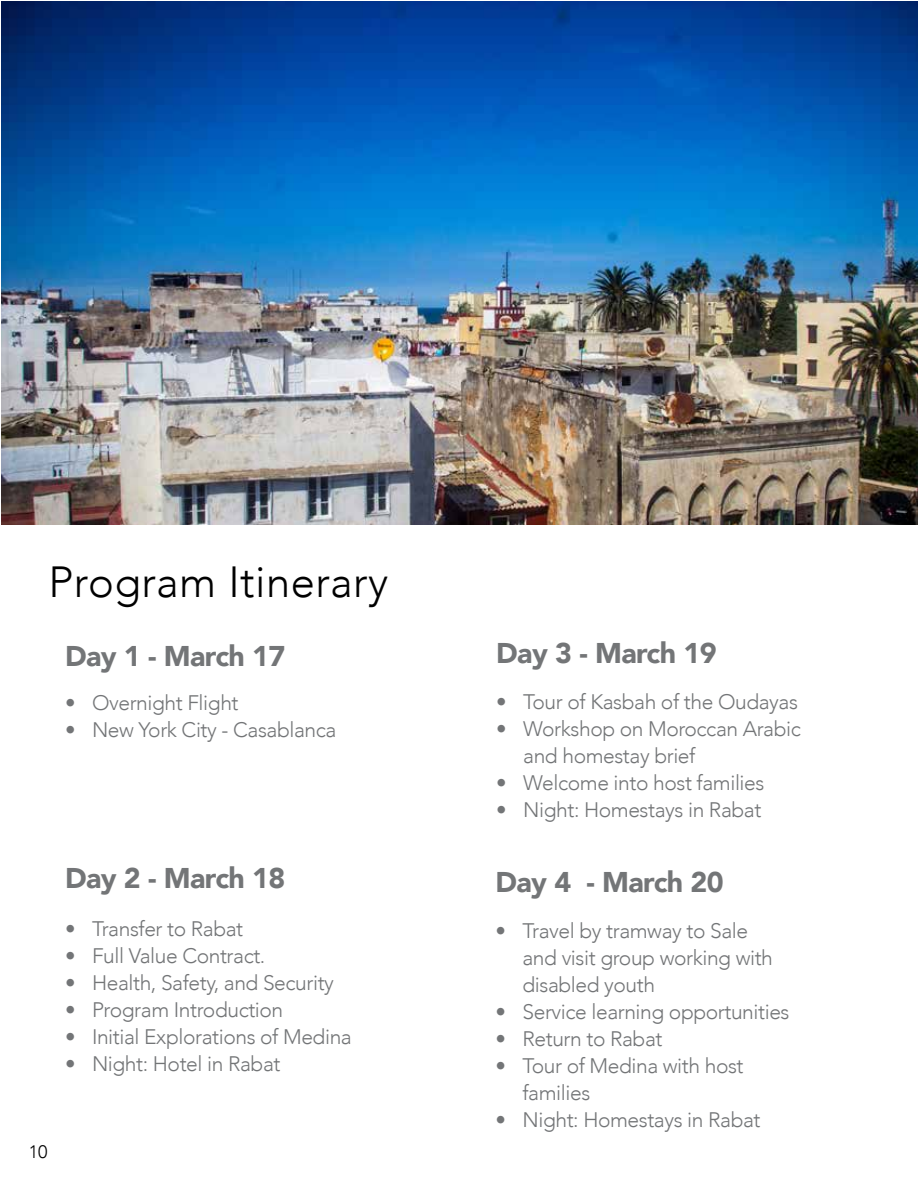
<style>
.page{position:relative;width:918px;height:1188px;background:#fff}
.page>*{position:absolute;margin:0;border:0;box-sizing:border-box;transform-origin:0 0}
.t1{font:300 43.5px "Avenir";letter-spacing:.01em;color:#000}
.t2{font:900 28.5px "Avenir";letter-spacing:-.02em;color:#737577}
.t3{font:300 21px/27px "Avenir";letter-spacing:-.02em;color:#737577}
.t4{font:300 18px "Avenir";color:#000}
</style>
<div class="page">
<img style="left:2px;top:2px;width:916px;height:523px">
<h1 class="t1" style="left:49px;top:556px;width:341px">Program Itinerary</h1>
<h2 class="t2" style="left:65px;top:631px;width:222px">Day 1 - March 17</h2>
<p class="t3" style="left:65px;top:690px;width:175px">• Overnight Flight</p>
<p class="t3" style="left:65px;top:717px;width:273px">• New York City - Casablanca</p>
<h2 class="t2" style="left:65px;top:854px;width:222px">Day 2 - March 18</h2>
<p class="t3" style="left:65px;top:915px;width:180px">• Transfer to Rabat</p>
<p class="t3" style="left:65px;top:942px;width:202px">• Full Value Contract.</p>
<p class="t3" style="left:65px;top:969px;width:270px">• Health, Safety, and Security</p>
<p class="t3" style="left:65px;top:996px;width:220px">• Program Introduction</p>
<p class="t3" style="left:65px;top:1023px;width:288px">• Initial Explorations of Medina</p>
<p class="t3" style="left:65px;top:1050px;width:217px">• Night: Hotel in Rabat</p>
<p class="t4" style="left:29px;top:1141px;width:20px">10</p>
<h2 class="t2" style="left:496px;top:629px;width:222px">Day 3 - March 19</h2>
<p class="t3" style="left:496px;top:689px;width:303px">• Tour of Kasbah of the Oudayas</p>
<p class="t3" style="left:523px;top:716px;width:279px;text-indent:-27px">• Workshop on Moroccan Arabic and homestay brief</p>
<p class="t3" style="left:496px;top:770px;width:270px">• Welcome into host families</p>
<p class="t3" style="left:496px;top:797px;width:267px">• Night: Homestays in Rabat</p>
<h2 class="t2" style="left:495px;top:857px;width:230px">Day 4 - March 20</h2>
<p class="t3" style="left:522px;top:917px;width:252px;text-indent:-27px">• Travel by tramway to Sale and visit group working with disabled youth</p>
<p class="t3" style="left:495px;top:998px;width:296px">• Service learning opportunities</p>
<p class="t3" style="left:495px;top:1025px;width:169px">• Return to Rabat</p>
<p class="t3" style="left:522px;top:1052px;width:223px;text-indent:-27px">• Tour of Medina with host families</p>
<p class="t3" style="left:495px;top:1106px;width:267px">• Night: Homestays in Rabat</p>
</div>
